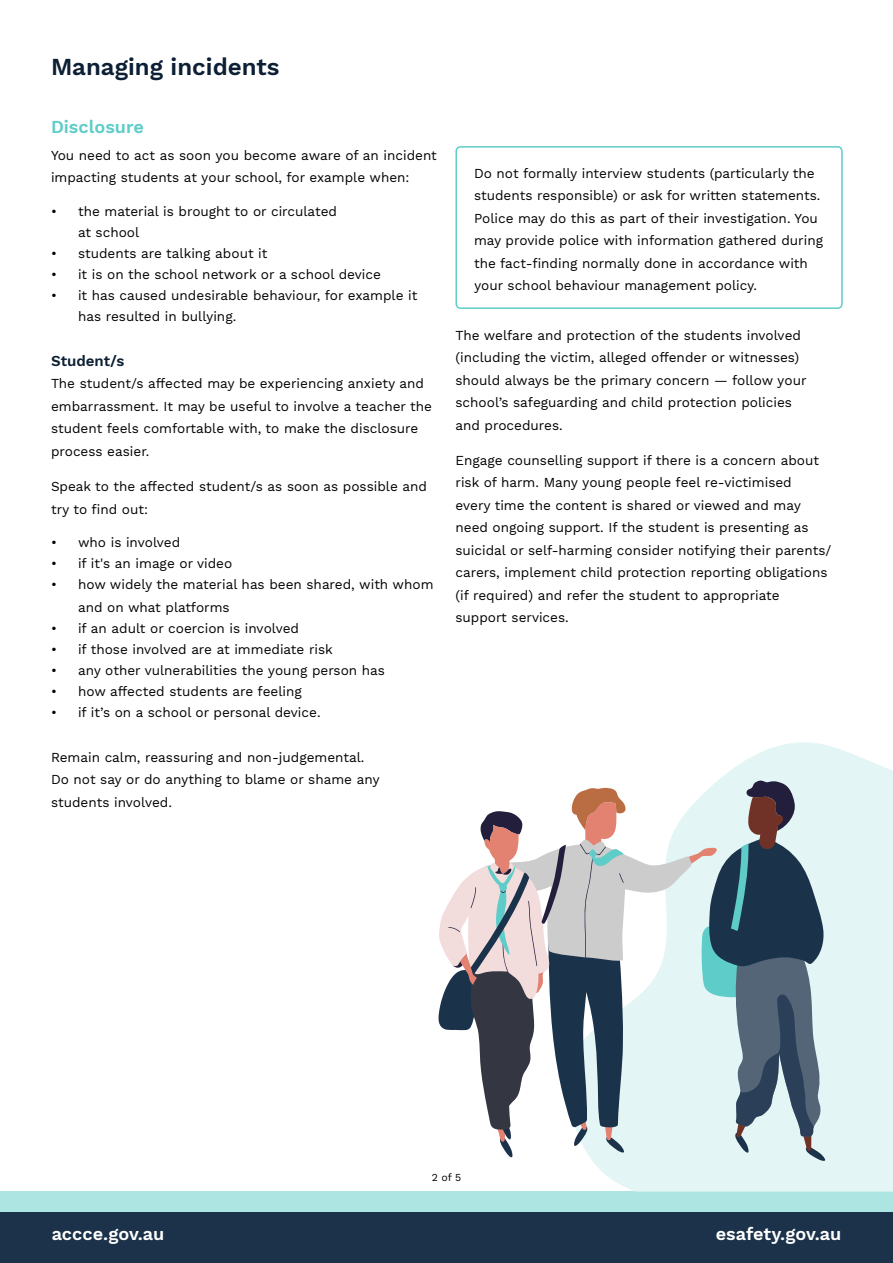
<style>
.page{position:relative;width:893px;height:1263px;background:#fff}
.page>*{position:absolute;margin:0;border:0;box-sizing:border-box;transform-origin:0 0}
.t1{font:600 24px "Work Sans";color:#0c1f34}
.t2{font:600 18px "Work Sans";color:#fff}
.t3{font:600 18px "Work Sans";color:#5ecdc9}
.t4{font:600 15px "Work Sans";color:#0c1f34}
.t5{font:13.5px/22.5px "Work Sans";color:#000}
.t6{font:10.5px "Work Sans";color:#000}
</style>
<div class="page">
<div style="left:0;top:1191px;width:893px;height:21px;background:#ade5e3"></div>
<div style="left:0;top:1212px;width:893px;height:51px;background:#1b324a"></div>
<svg style="left:593px;top:742px;width:300px;height:449px;fill:#e3f5f5"></svg>
<svg style="left:438px;top:780px;width:387px;height:381px"></svg>
<div style="left:455px;top:146px;width:388px;height:163px;border:2px solid #5ecdc9;border-radius:4px"></div>
<h1 class="t1" style="left:51px;top:52px;width:230px">Managing incidents</h1>
<h2 class="t3" style="left:51px;top:116px;width:94px">Disclosure</h2>
<p class="t5" style="left:51px;top:144px;width:387px">You need to act as soon you become aware of an incident impacting students at your school, for example when:</p>
<p class="t5" style="left:78px;top:201px;width:260px;line-height:21px;text-indent:-27px">• the material is brought to or circulated at school</p>
<p class="t5" style="left:51px;top:243px;width:218px">• students are talking about it</p>
<p class="t5" style="left:51px;top:264px;width:331px">• it is on the school network or a school device</p>
<p class="t5" style="left:78px;top:285px;width:341px;line-height:21px;text-indent:-27px">• it has caused undesirable behaviour, for example it has resulted in bullying.</p>
<p class="t4" style="left:51px;top:352px;width:75px">Student/s</p>
<p class="t5" style="left:51px;top:373px;width:382px">The student/s affected may be experiencing anxiety and embarrassment. It may be useful to involve a teacher the student feels comfortable with, to make the disclosure process easier.</p>
<p class="t5" style="left:51px;top:476px;width:377px">Speak to the affected student/s as soon as possible and try to find out:</p>
<p class="t5" style="left:51px;top:532px;width:131px">• who is involved</p>
<p class="t5" style="left:51px;top:553px;width:183px">• if it's an image or video</p>
<p class="t5" style="left:78px;top:574px;width:357px;text-indent:-27px">• how widely the material has been shared, with whom and on what platforms</p>
<p class="t5" style="left:51px;top:618px;width:250px">• if an adult or coercion is involved</p>
<p class="t5" style="left:51px;top:639px;width:283px">• if those involved are at immediate risk</p>
<p class="t5" style="left:51px;top:660px;width:335px">• any other vulnerabilities the young person has</p>
<p class="t5" style="left:51px;top:681px;width:252px">• how affected students are feeling</p>
<p class="t5" style="left:51px;top:702px;width:271px">• if it’s on a school or personal device.</p>
<p class="t5" style="left:51px;top:747px;width:330px">Remain calm, reassuring and non-judgemental.<br>Do not say or do anything to blame or shame any students involved.</p>
<p class="t5" style="left:474px;top:162px;width:351px">Do not formally interview students (particularly the students responsible) or ask for written statements.<br>Police may do this as part of their investigation. You may provide police with information gathered during the fact-finding normally done in accordance with your school behaviour management policy.</p>
<p class="t5" style="left:455px;top:324px;width:353px">The welfare and protection of the students involved (including the victim, alleged offender or witnesses) should always be the primary concern — follow your school’s safeguarding and child protection policies and procedures.</p>
<p class="t5" style="left:455px;top:450px;width:377px">Engage counselling support if there is a concern about risk of harm. Many young people feel re-victimised<br>every time the content is shared or viewed and may need ongoing support. If the student is presenting as suicidal or self-harming consider notifying their parents/ carers, implement child protection reporting obligations (if required) and refer the student to appropriate support services.</p>
<p class="t6" style="left:432px;top:1171px;width:31px">2 of 5</p>
<h2 class="t2" style="left:52px;top:1224px;width:114px">accce.gov.au</h2>
<h2 class="t2" style="left:716px;top:1224px;width:127px">esafety.gov.au</h2>
</div>
